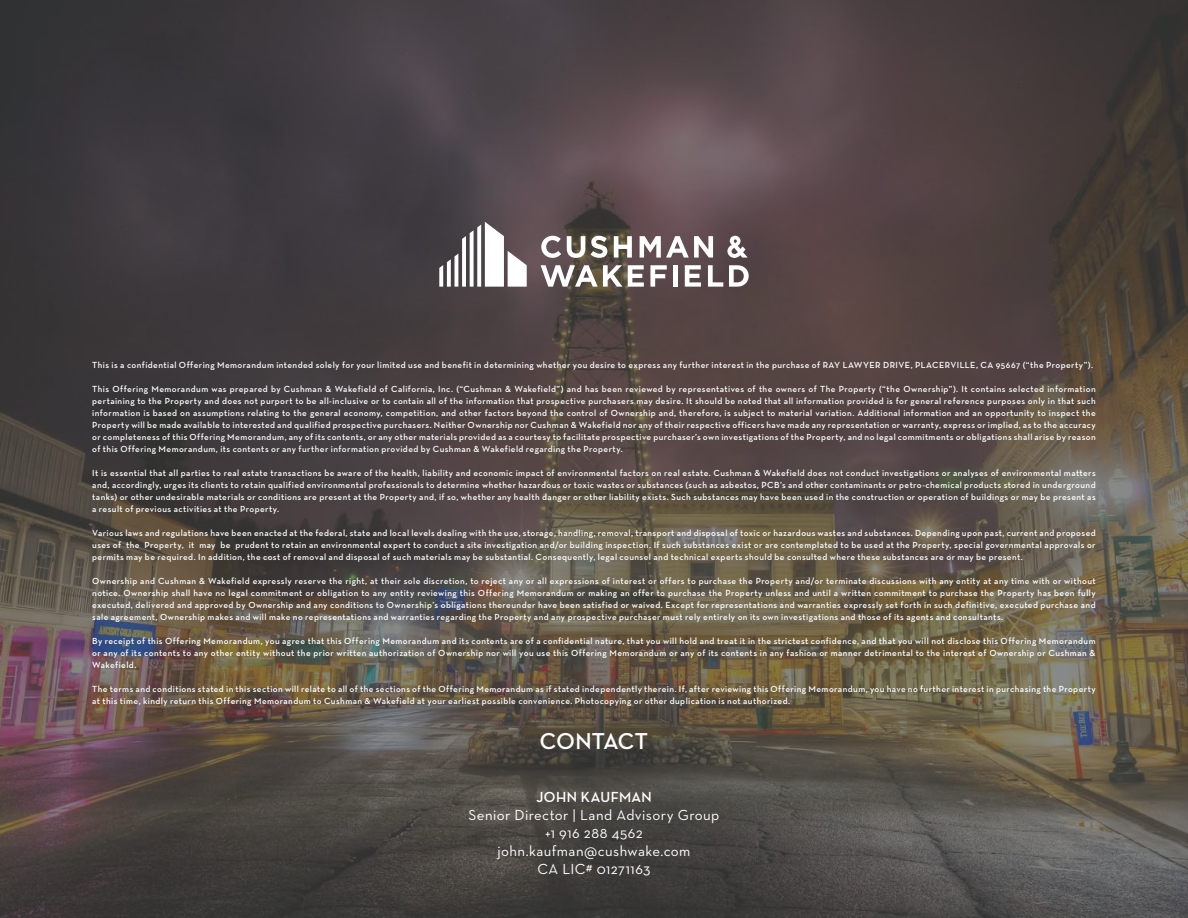
<style>
.page{position:relative;width:1188px;height:918px;background:#fff}
.page>*{position:absolute;margin:0;border:0;box-sizing:border-box;transform-origin:0 0}
.t1{font:700 23.4px "Neutra Disp";letter-spacing:.005em;color:#fff}
.t2{font:14.85px/17.9px "Neutra Text";letter-spacing:.025em;color:#fff;text-align:center}
.t3{font:700 14.85px "Neutra Disp";letter-spacing:.03em;color:#fff}
.t4{font:600 9px/12px "Neutra Text";letter-spacing:.045em;color:#fff;text-align:justify}
</style>
<div class="page">
<img style="left:0;top:0;width:1188px;height:917px">
<svg style="left:439px;top:222px;width:88px;height:65px"></svg>
<svg style="left:567px;top:236px;width:40px;height:22px"></svg>
<svg style="left:614px;top:236px;width:18px;height:22px"></svg>
<svg style="left:628px;top:265px;width:16px;height:22px"></svg>
<div style="left:673px;top:265px;width:5px;height:22px;background:#fff"></div>
<svg style="left:685px;top:265px;width:16px;height:22px"></svg>
<svg style="left:708px;top:265px;width:15px;height:22px"></svg>
<svg style="left:729px;top:265px;width:20px;height:22px"></svg>
<svg style="left:541px;top:236px;width:20px;height:22px"></svg>
<svg style="left:640px;top:236px;width:73px;height:22px"></svg>
<svg style="left:650px;top:265px;width:17px;height:22px"></svg>
<svg style="left:541px;top:265px;width:81px;height:22px"></svg>
<svg style="left:727px;top:236px;width:21px;height:22px"></svg>
<p class="t4" style="left:92px;top:359px;width:1002px">This is a confidential Offering Memorandum intended solely for your limited use and benefit in determining whether you desire to express any further interest in the purchase of RAY LAWYER DRIVE, PLACERVILLE, CA 95667 (“the Property”).</p>
<p class="t4" style="left:92px;top:383px;width:1005px">This Offering Memorandum was prepared by Cushman &amp; Wakefield of California, Inc. (“Cushman &amp; Wakefield”) and has been reviewed by representatives of the owners of The Property (“the Ownership”). It contains selected information pertaining to the Property and does not purport to be all-inclusive or to contain all of the information that prospective purchasers may desire. It should be noted that all information provided is for general reference purposes only in that such information is based on assumptions relating to the general economy, competition, and other factors beyond the control of Ownership and, therefore, is subject to material variation. Additional information and an opportunity to inspect the Property will be made available to interested and qualified prospective purchasers. Neither Ownership nor Cushman &amp; Wakefield nor any of their respective officers have made any representation or warranty, express or implied, as to the accuracy or completeness of this Offering Memorandum, any of its contents, or any other materials provided as a courtesy to facilitate prospective purchaser’s own investigations of the Property, and no legal commitments or obligations shall arise by reason of this Offering Memorandum, its contents or any further information provided by Cushman &amp; Wakefield regarding the Property.</p>
<p class="t4" style="left:92px;top:467px;width:1005px">It is essential that all parties to real estate transactions be aware of the health, liability and economic impact of environmental factors on real estate. Cushman &amp; Wakefield does not conduct investigations or analyses of environmental matters and, accordingly, urges its clients to retain qualified environmental professionals to determine whether hazardous or toxic wastes or substances (such as asbestos, PCB’s and other contaminants or petro-chemical products stored in underground tanks) or other undesirable materials or conditions are present at the Property and, if so, whether any health danger or other liability exists. Such substances may have been used in the construction or operation of buildings or may be present as a result of previous activities at the Property.</p>
<p class="t4" style="left:92px;top:527px;width:1005px">Various laws and regulations have been enacted at the federal, state and local levels dealing with the use, storage, handling, removal, transport and disposal of toxic or hazardous wastes and substances. Depending upon past, current and proposed uses of the Property, it may be prudent to retain an environmental expert to conduct a site investigation and/or building inspection. If such substances exist or are contemplated to be used at the Property, special governmental approvals or permits may be required. In addition, the cost of removal and disposal of such materials may be substantial. Consequently, legal counsel and technical experts should be consulted where these substances are or may be present.</p>
<p class="t4" style="left:92px;top:575px;width:1005px">Ownership and Cushman &amp; Wakefield expressly reserve the right, at their sole discretion, to reject any or all expressions of interest or offers to purchase the Property and/or terminate discussions with any entity at any time with or without notice. Ownership shall have no legal commitment or obligation to any entity reviewing this Offering Memorandum or making an offer to purchase the Property unless and until a written commitment to purchase the Property has been fully executed, delivered and approved by Ownership and any conditions to Ownership’s obligations thereunder have been satisfied or waived. Except for representations and warranties expressly set forth in such definitive, executed purchase and sale agreement, Ownership makes and will make no representations and warranties regarding the Property and any prospective purchaser must rely entirely on its own investigations and those of its agents and consultants.</p>
<p class="t4" style="left:92px;top:635px;width:1005px">By receipt of this Offering Memorandum, you agree that this Offering Memorandum and its contents are of a confidential nature, that you will hold and treat it in the strictest confidence, and that you will not disclose this Offering Memorandum or any of its contents to any other entity without the prior written authorization of Ownership nor will you use this Offering Memorandum or any of its contents in any fashion or manner detrimental to the interest of Ownership or Cushman &amp; Wakefield.</p>
<p class="t4" style="left:92px;top:683px;width:1005px">The terms and conditions stated in this section will relate to all of the sections of the Offering Memorandum as if stated independently therein. If, after reviewing this Offering Memorandum, you have no further interest in purchasing the Property at this time, kindly return this Offering Memorandum to Cushman &amp; Wakefield at your earliest possible convenience. Photocopying or other duplication is not authorized.</p>
<h1 class="t1" style="left:540px;top:728px;width:110px">CONTACT</h1>
<h2 class="t3" style="left:536px;top:789px;width:117px">JOHN KAUFMAN</h2>
<h2 class="t2" style="left:469px;top:806px;width:252px">Senior Director | Land Advisory Group +1 916 288 4562 john.kaufman@cushwake.com<br>CA LIC# 01271163</h2>
</div>
